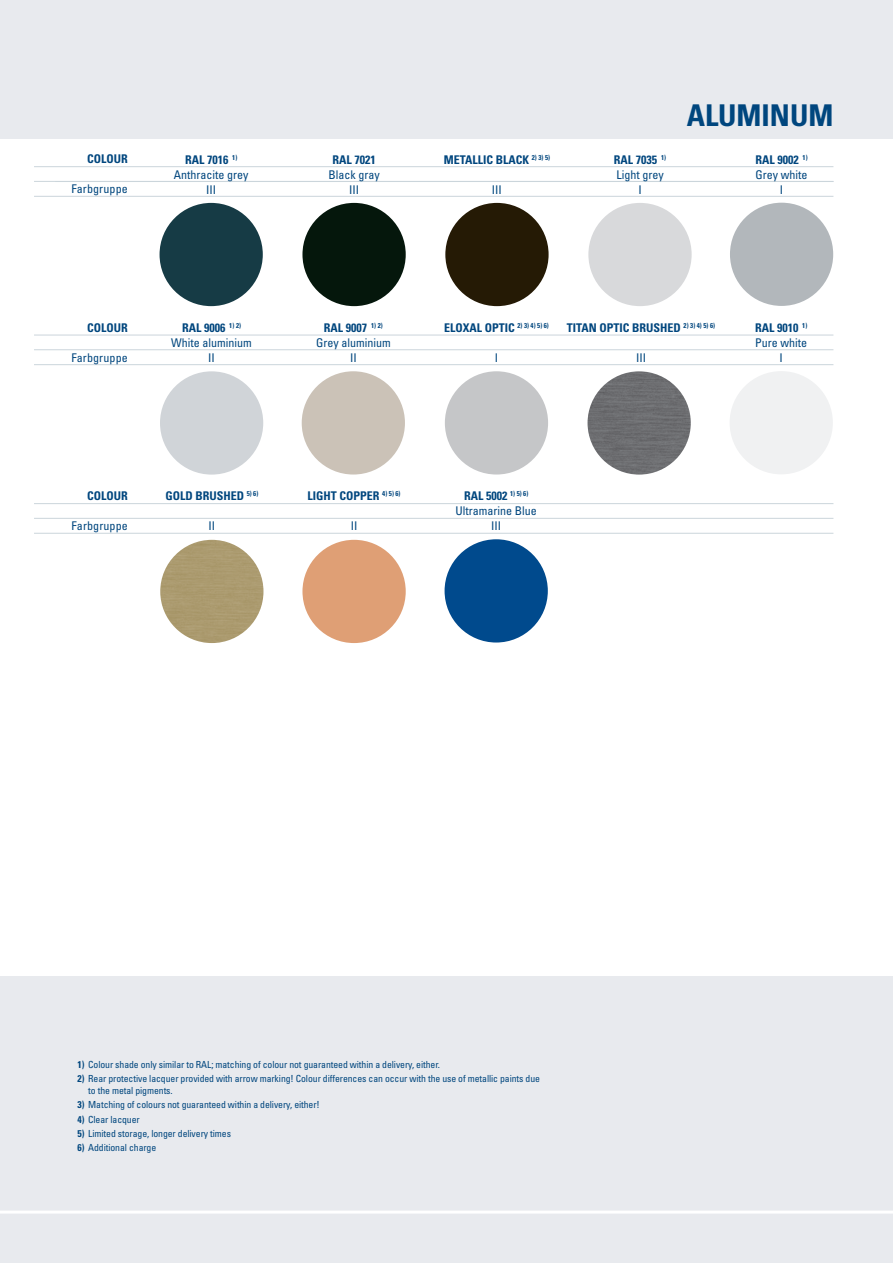
<style>
.page{position:relative;width:893px;height:1263px;background:#e8eaee}
.page>*{position:absolute;margin:0;border:0;box-sizing:border-box;transform-origin:0 0}
.t1{font:700 condensed 30px "Univers";color:#00467e}
.t2{font:700 condensed 12px "Univers";color:#00467e}
.t3{font:condensed 12px/15px "Univers";color:#00467e;text-align:center}
.t4{font:condensed 9.75px/11.7px "Univers";letter-spacing:-.01em;color:#00467e}
.t5{font:700 condensed 7.05px "Univers";color:#00467e}
.s1{font-size:12px}
.s2{font-weight:700}
</style>
<div class="page">
<div style="left:0;top:140px;width:893px;height:1072px;background:#fff"></div>
<div style="left:0;top:976px;width:893px;height:242px;background:#e8eaee"></div>
<hr style="left:0;top:1210px;width:893px;height:3px;background:#fff">
<hr style="left:34px;top:166px;width:799px;height:1px;background:#cbd5db">
<hr style="left:34px;top:181px;width:799px;height:1px;background:#cbd5db">
<hr style="left:34px;top:196px;width:799px;height:1px;background:#cbd5db">
<hr style="left:34px;top:335px;width:799px;height:1px;background:#cbd5db">
<hr style="left:34px;top:349px;width:799px;height:1px;background:#cbd5db">
<hr style="left:34px;top:364px;width:799px;height:1px;background:#cbd5db">
<hr style="left:34px;top:503px;width:799px;height:1px;background:#cbd5db">
<hr style="left:34px;top:518px;width:799px;height:1px;background:#cbd5db">
<hr style="left:34px;top:533px;width:799px;height:1px;background:#cbd5db">
<div style="left:160px;top:203px;width:103px;height:103px;background:#163b45;border-radius:50%"></div>
<div style="left:588px;top:203px;width:104px;height:103px;background:#d8d9db;border-radius:50%"></div>
<div style="left:730px;top:203px;width:103px;height:103px;background:#b2b7bb;border-radius:50%"></div>
<div style="left:160px;top:371px;width:103px;height:104px;background:#d0d4d8;border-radius:50%"></div>
<div style="left:302px;top:371px;width:103px;height:103px;background:#cbc2b7;border-radius:50%"></div>
<div style="left:730px;top:371px;width:103px;height:103px;background:#f0f1f2;border-radius:50%"></div>
<div style="left:302px;top:203px;width:104px;height:103px;background:#05170c;border-radius:50%"></div>
<div style="left:445px;top:371px;width:103px;height:103px;background:#c5c6c8;border-radius:50%"></div>
<img style="left:587px;top:371px;width:104px;height:104px;border-radius:52px">
<div style="left:445px;top:203px;width:104px;height:103px;background:#251a05;border-radius:50%"></div>
<div style="left:160px;top:540px;width:103px;height:103px;background:#ab9b6f;border-radius:52px"></div>
<div style="left:302px;top:540px;width:104px;height:103px;background:#df9f75;border-radius:50%"></div>
<div style="left:445px;top:539px;width:103px;height:103px;background:#004a8d;border-radius:50%"></div>
<p class="t2" style="left:87px;top:152px;width:8px">COLOUR</p>
<p class="t3" style="left:71px;top:181px;width:58px">Farbgruppe</p>
<p class="t2" style="left:185px;top:152px;width:8px">RAL</p>
<p class="t2" style="left:207px;top:152px;width:32px">7016 <sup>1)</sup></p>
<p class="t3" style="left:174px;top:167px;width:76px">Anthracite grey</p>
<p class="t3" style="left:206px;top:182px;width:12px">III</p>
<p class="t2" style="left:87px;top:320px;width:8px">COLOUR</p>
<p class="t3" style="left:71px;top:350px;width:58px">Farbgruppe</p>
<p class="t2" style="left:182px;top:320px;width:8px">RAL</p>
<p class="t2" style="left:204px;top:320px;width:39px">9006 <sup>1)</sup> <sup>2)</sup></p>
<p class="t3" style="left:171px;top:335px;width:82px">White aluminium</p>
<p class="t3" style="left:208px;top:350px;width:8px">II</p>
<p class="t2" style="left:332px;top:152px;width:8px">RAL</p>
<p class="t2" style="left:354px;top:152px;width:23px">7021</p>
<p class="t3" style="left:328px;top:167px;width:53px">Black gray<br>III</p>
<p class="t2" style="left:324px;top:320px;width:8px">RAL</p>
<p class="t2" style="left:346px;top:320px;width:39px">9007 <sup>1)</sup> <sup>2)</sup></p>
<p class="t3" style="left:316px;top:335px;width:76px">Grey aluminium</p>
<p class="t3" style="left:350px;top:350px;width:8px">II</p>
<p class="t2" style="left:444px;top:152px;width:108px">METALLIC BLACK <sup>2)</sup> <sup>3)</sup> <sup>5)</sup></p>
<p class="t3" style="left:492px;top:182px;width:12px">III</p>
<p class="t2" style="left:614px;top:152px;width:8px">RAL</p>
<p class="t2" style="left:636px;top:152px;width:32px">7035 <sup>1)</sup></p>
<p class="t3" style="left:616px;top:167px;width:49px">Light grey</p>
<p class="t3" style="left:638px;top:182px;width:5px">I</p>
<h1 class="t1" style="left:687px;top:97px;width:148px">ALUMINUM</h1>
<p class="t2" style="left:755px;top:152px;width:8px">RAL</p>
<p class="t2" style="left:777px;top:152px;width:32px">9002 <sup>1)</sup></p>
<p class="t3" style="left:756px;top:167px;width:53px">Grey white</p>
<p class="t3" style="left:780px;top:182px;width:5px">I</p>
<p class="t2" style="left:444px;top:320px;width:106px">ELOXAL OPTIC <sup>2)</sup> <sup>3)</sup> <sup>4)</sup> <sup>5)</sup> <sup>6)</sup></p>
<p class="t3" style="left:495px;top:350px;width:5px">I</p>
<p class="t2" style="left:567px;top:320px;width:150px">TITAN OPTIC BRUSHED <sup>2)</sup> <sup>3)</sup> <sup>4)</sup> <sup>5)</sup> <sup>6)</sup></p>
<p class="t3" style="left:636px;top:350px;width:12px">III</p>
<p class="t2" style="left:755px;top:320px;width:8px">RAL</p>
<p class="t2" style="left:777px;top:320px;width:32px">9010 <sup>1)</sup></p>
<p class="t3" style="left:755px;top:335px;width:53px">Pure white</p>
<p class="t3" style="left:779px;top:350px;width:5px">I</p>
<p class="t2" style="left:87px;top:488px;width:8px">COLOUR</p>
<p class="t3" style="left:71px;top:518px;width:58px">Farbgruppe</p>
<p class="t2" style="left:165px;top:489px;width:45px">GOLD BRUSHE</p>
<p class="t5" style="left:237px;top:490px;width:23px"><span class="s1">D</span> 5) 6)</p>
<p class="t3" style="left:209px;top:518px;width:8px">II</p>
<p class="t2" style="left:308px;top:489px;width:7px">LIGHT</p>
<p class="t2" style="left:340px;top:489px;width:8px">COPPER</p>
<p class="t5" style="left:382px;top:490px;width:20px">4) 5) 6)</p>
<p class="t3" style="left:351px;top:518px;width:8px">II</p>
<p class="t2" style="left:464px;top:489px;width:8px">RAL</p>
<p class="t5" style="left:486px;top:490px;width:44px"><span class="s1">5002</span> 1) 5) 6)</p>
<p class="t3" style="left:456px;top:503px;width:83px">Ultramarine Blue<br>III</p>
<p class="t4" style="left:78px;top:1058px;width:364px"><span class="s2">1)</span> Colour shade only similar to RAL; matching of colour not guaranteed within a delivery, either.</p>
<p class="t4" style="left:88px;top:1073px;width:453px;text-indent:-11px"><span class="s2">2)</span> Rear protective lacquer provided with arrow marking! Colour differences can occur with the use of metallic paints due to the metal pigments.</p>
<p class="t4" style="left:78px;top:1099px;width:244px"><span class="s2">3)</span> Matching of colours not guaranteed within a delivery, either!</p>
<p class="t4" style="left:78px;top:1113px;width:64px"><span class="s2">4)</span> Clear lacquer</p>
<p class="t4" style="left:78px;top:1127px;width:155px"><span class="s2">5)</span> Limited storage, longer delivery times</p>
<p class="t4" style="left:78px;top:1142px;width:80px"><span class="s2">6)</span> Additional charge</p>
</div>
